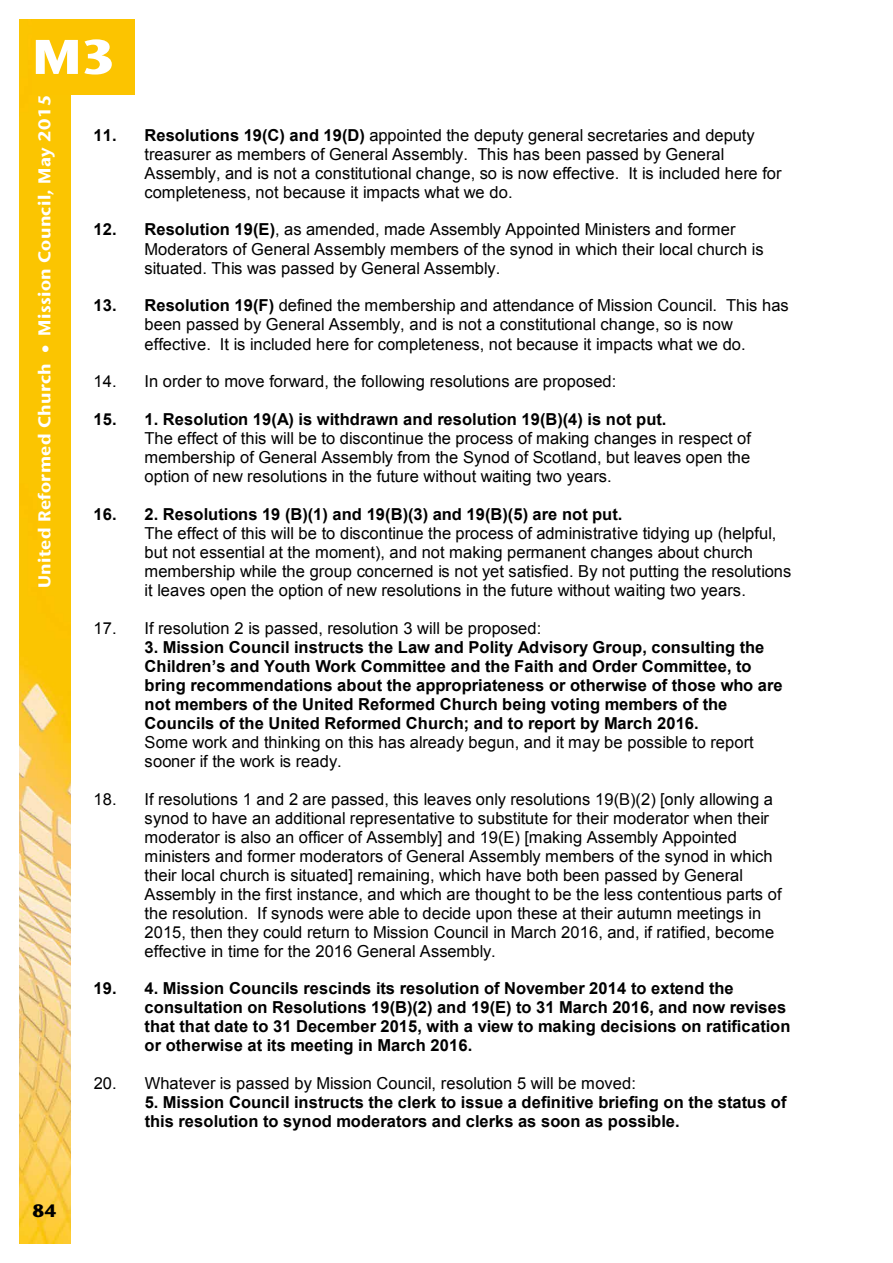
<style>
.page{position:relative;width:893px;height:1263px;background:#fff}
.page>*{position:absolute;margin:0;border:0;box-sizing:border-box;transform-origin:0 0}
.t1{font:800 48.6px "Stone Sans IIITC Std";color:#fff;scale:1.11 1}
.t2{font:800 18px "Stone Sans IIITC Std";color:#000}
.t3{font:700 17.1px "Stone Sans IIITC Std";letter-spacing:.02em;color:#fff;scale:1.05 1}
.t4{font:16.5px/18.9px "Arial";letter-spacing:.01em;color:#000}
.t5{font:700 16.5px/18.9px "Arial";letter-spacing:.005em;color:#000}
.s1{font-weight:700}
</style>
<div class="page">
<img style="left:19px;top:19px;width:51px;height:1225px">
<div style="left:32px;top:19px;width:102px;height:76px;background:#fcc400"></div>
<h1 class="t1" style="left:32px;top:25px;width:77px">M3</h1>
<p class="t3" style="left:34px;top:588px;width:472px;rotate:-90deg">United Reformed Church • Mission Council, May 2015</p>
<p class="t2" style="left:33px;top:1199px;width:26px">84</p>
<p class="t4" style="left:145px;top:125px;width:638px;text-indent:-51px"><span class="s1">11. Resolutions 19(C) and 19(D)</span> appointed the deputy general secretaries and deputy treasurer as members of General Assembly. This has been passed by General Assembly, and is not a constitutional change, so is now effective. It is included here for completeness, not because it impacts what we do.</p>
<p class="t4" style="left:145px;top:220px;width:621px;text-indent:-51px"><span class="s1">12. Resolution 19(E)</span>, as amended, made Assembly Appointed Ministers and former<br>Moderators of General Assembly members of the synod in which their local church is situated. This was passed by General Assembly.</p>
<p class="t4" style="left:94px;top:296px;width:697px;text-align:center"><span class="s1">13. Resolution 19(F)</span> defined the membership and attendance of Mission Council. This has been passed by General Assembly, and is not a constitutional change, so is now<br>effective. It is included here for completeness, not because it impacts what we do.</p>
<p class="t4" style="left:94px;top:372px;width:524px">14. In order to move forward, the following resolutions are proposed:</p>
<p class="t5" style="left:94px;top:410px;width:574px">15. 1. Resolution 19(A) is withdrawn and resolution 19(B)(4) is not put.</p>
<p class="t4" style="left:145px;top:429px;width:608px;text-align:justify">The effect of this will be to discontinue the process of making changes in respect of membership of General Assembly from the Synod of Scotland, but leaves open the option of new resolutions in the future without waiting two years.</p>
<p class="t5" style="left:94px;top:505px;width:530px">16. 2. Resolutions 19 (B)(1) and 19(B)(3) and 19(B)(5) are not put.</p>
<p class="t4" style="left:145px;top:524px;width:648px">The effect of this will be to discontinue the process of administrative tidying up (helpful, but not essential at the moment), and not making permanent changes about church membership while the group concerned is not yet satisfied. By not putting the resolutions it leaves open the option of new resolutions in the future without waiting two years.</p>
<p class="t4" style="left:94px;top:619px;width:449px">17. If resolution 2 is passed, resolution 3 will be proposed:</p>
<p class="t5" style="left:145px;top:638px;width:640px">3. Mission Council instructs the Law and Polity Advisory Group, consulting the Children’s and Youth Work Committee and the Faith and Order Committee, to bring recommendations about the appropriateness or otherwise of those who are not members of the United Reformed Church being voting members of the Councils of the United Reformed Church; and to report by March 2016.</p>
<p class="t4" style="left:145px;top:733px;width:611px">Some work and thinking on this has already begun, and it may be possible to report sooner if the work is ready.</p>
<p class="t4" style="left:145px;top:790px;width:638px;text-indent:-51px">18. If resolutions 1 and 2 are passed, this leaves only resolutions 19(B)(2) [only allowing a synod to have an additional representative to substitute for their moderator when their moderator is also an officer of Assembly] and 19(E) [making Assembly Appointed ministers and former moderators of General Assembly members of the synod in which their local church is situated] remaining, which have both been passed by General Assembly in the first instance, and which are thought to be the less contentious parts of the resolution. If synods were able to decide upon these at their autumn meetings in 2015, then they could return to Mission Council in March 2016, and, if ratified, become effective in time for the 2016 General Assembly.</p>
<p class="t5" style="left:145px;top:979px;width:647px;text-indent:-51px">19. 4. Mission Councils rescinds its resolution of November 2014 to extend the consultation on Resolutions 19(B)(2) and 19(E) to 31 March 2016, and now revises that that date to 31 December 2015, with a view to making decisions on ratification or otherwise at its meeting in March 2016.</p>
<p class="t4" style="left:94px;top:1074px;width:544px">20. Whatever is passed by Mission Council, resolution 5 will be moved:</p>
<p class="t5" style="left:145px;top:1093px;width:643px">5. Mission Council instructs the clerk to issue a definitive briefing on the status of this resolution to synod moderators and clerks as soon as possible.</p>
</div>
